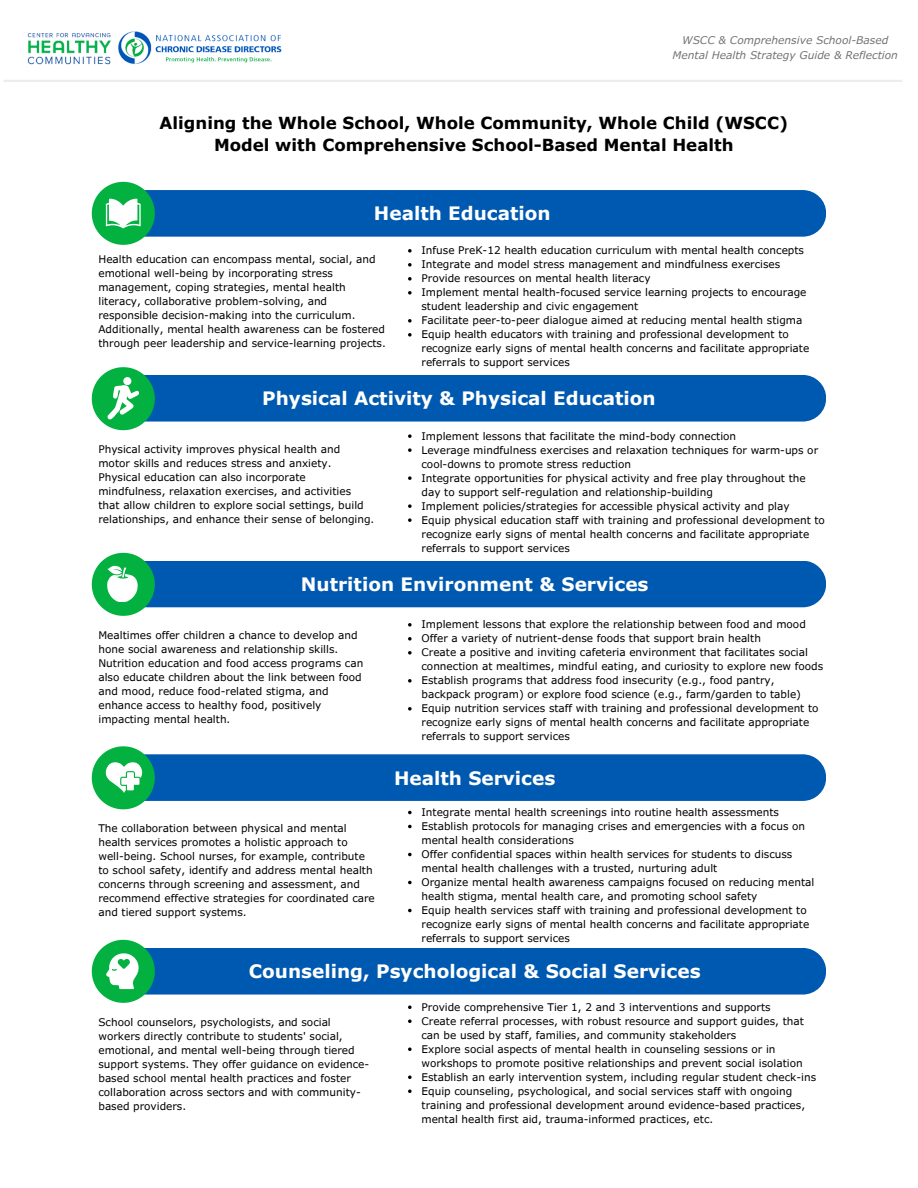
<style>
.page{position:relative;width:918px;height:1188px;background:#fff}
.page>*{position:absolute;margin:0;border:0;box-sizing:border-box;transform-origin:0 0}
.t1{font:700 18.45px "Verdana Pro";color:#fff}
.t2{font:700 16.65px/22.5px "Verdana Pro";color:#000;text-align:center}
.t3{font:italic 10.65px/14.1px "Verdana Pro";color:#737373;text-align:center}
.t4{font:10.5px/14px "Verdana Pro";color:#000}
</style>
<div class="page">
<div style="left:123px;top:190px;width:703px;height:47px;background:#0059b0;border-radius:23px"></div>
<svg style="left:92px;top:182px;width:63px;height:63px"></svg>
<div style="left:123px;top:375px;width:703px;height:47px;background:#0059b0;border-radius:23px"></div>
<div style="left:123px;top:561px;width:703px;height:46px;background:#0059b0;border-radius:23px"></div>
<div style="left:123px;top:754px;width:703px;height:47px;background:#0059b0;border-radius:23px"></div>
<div style="left:123px;top:948px;width:703px;height:47px;background:#0059b0;border-radius:23px"></div>
<svg style="left:92px;top:367px;width:63px;height:63px"></svg>
<svg style="left:92px;top:553px;width:63px;height:63px"></svg>
<svg style="left:92px;top:746px;width:63px;height:63px"></svg>
<svg style="left:92px;top:940px;width:63px;height:63px"></svg>
<img style="left:27px;top:31px;width:255px;height:34px">
<svg style="left:408px;top:249px;width:4px;height:4px"></svg>
<svg style="left:408px;top:263px;width:4px;height:4px"></svg>
<svg style="left:408px;top:277px;width:4px;height:4px"></svg>
<svg style="left:408px;top:291px;width:4px;height:4px"></svg>
<svg style="left:408px;top:319px;width:4px;height:4px"></svg>
<svg style="left:408px;top:333px;width:4px;height:4px"></svg>
<svg style="left:408px;top:434px;width:4px;height:4px"></svg>
<svg style="left:408px;top:448px;width:4px;height:4px"></svg>
<svg style="left:408px;top:476px;width:4px;height:4px"></svg>
<svg style="left:408px;top:504px;width:4px;height:4px"></svg>
<svg style="left:408px;top:518px;width:4px;height:4px"></svg>
<svg style="left:408px;top:623px;width:4px;height:4px"></svg>
<svg style="left:408px;top:637px;width:4px;height:4px"></svg>
<svg style="left:408px;top:651px;width:4px;height:4px"></svg>
<svg style="left:408px;top:679px;width:4px;height:4px"></svg>
<svg style="left:408px;top:707px;width:4px;height:4px"></svg>
<svg style="left:408px;top:811px;width:4px;height:3px"></svg>
<svg style="left:408px;top:825px;width:4px;height:3px"></svg>
<svg style="left:408px;top:853px;width:4px;height:3px"></svg>
<svg style="left:408px;top:881px;width:4px;height:3px"></svg>
<svg style="left:408px;top:909px;width:4px;height:3px"></svg>
<svg style="left:408px;top:1006px;width:4px;height:3px"></svg>
<svg style="left:408px;top:1020px;width:4px;height:3px"></svg>
<svg style="left:408px;top:1048px;width:4px;height:3px"></svg>
<svg style="left:408px;top:1076px;width:4px;height:3px"></svg>
<svg style="left:408px;top:1090px;width:4px;height:3px"></svg>
<hr style="left:4px;top:80px;width:899px;height:2px;background:#ededed">
<p class="t3" style="left:673px;top:33px;width:227px">WSCC &amp; Comprehensive School-Based<br>Mental Health Strategy Guide &amp; Reflection</p>
<p class="t2" style="left:160px;top:111px;width:630px">Aligning the Whole School, Whole Community, Whole Child (WSCC)<br>Model with Comprehensive School-Based Mental Health</p>
<p class="t1" style="left:374px;top:202px;width:178px">Health Education</p>
<p class="t4" style="left:98px;top:252px;width:289px">Health education can encompass mental, social, and emotional well-being by incorporating stress management, coping strategies, mental health literacy, collaborative problem-solving, and responsible decision-making into the curriculum.<br>Additionally, mental health awareness can be fostered through peer leadership and service-learning projects.</p>
<p class="t4" style="left:422px;top:243px;width:384px">Infuse PreK-12 health education curriculum with mental health concepts</p>
<p class="t4" style="left:422px;top:257px;width:360px">Integrate and model stress management and mindfulness exercises</p>
<p class="t4" style="left:422px;top:271px;width:231px">Provide resources on mental health literacy</p>
<p class="t4" style="left:422px;top:285px;width:386px">Implement mental health-focused service learning projects to encourage student leadership and civic engagement</p>
<p class="t4" style="left:422px;top:313px;width:382px">Facilitate peer-to-peer dialogue aimed at reducing mental health stigma</p>
<p class="t4" style="left:422px;top:327px;width:389px">Equip health educators with training and professional development to recognize early signs of mental health concerns and facilitate appropriate referrals to support services</p>
<h2 class="t1" style="left:262px;top:387px;width:395px">Physical Activity &amp; Physical Education</h2>
<p class="t4" style="left:98px;top:442px;width:277px">Physical activity improves physical health and<br>motor skills and reduces stress and anxiety.<br>Physical education can also incorporate mindfulness, relaxation exercises, and activities that allow children to explore social settings, build relationships, and enhance their sense of belonging.</p>
<p class="t4" style="left:422px;top:429px;width:316px">Implement lessons that facilitate the mind-body connection</p>
<p class="t4" style="left:422px;top:443px;width:398px">Leverage mindfulness exercises and relaxation techniques for warm-ups or cool-downs to promote stress reduction</p>
<p class="t4" style="left:422px;top:471px;width:386px">Integrate opportunities for physical activity and free play throughout the day to support self-regulation and relationship-building</p>
<p class="t4" style="left:422px;top:499px;width:370px">Implement policies/strategies for accessible physical activity and play</p>
<p class="t4" style="left:422px;top:513px;width:405px">Equip physical education staff with training and professional development to recognize early signs of mental health concerns and facilitate appropriate referrals to support services</p>
<p class="t1" style="left:301px;top:573px;width:349px">Nutrition Environment &amp; Services</p>
<p class="t4" style="left:98px;top:628px;width:266px">Mealtimes offer children a chance to develop and hone social awareness and relationship skills.<br>Nutrition education and food access programs can also educate children about the link between food and mood, reduce food-related stigma, and enhance access to healthy food, positively impacting mental health.</p>
<h1 class="t4" style="left:98px;top:821px;width:278px">The collaboration between physical and mental health services promotes a holistic approach to well-being. School nurses, for example, contribute to school safety, identify and address mental health concerns through screening and assessment, and recommend effective strategies for coordinated care and tiered support systems.</h1>
<p class="t4" style="left:422px;top:617px;width:386px">Implement lessons that explore the relationship between food and mood</p>
<p class="t4" style="left:422px;top:631px;width:341px">Offer a variety of nutrient-dense foods that support brain health</p>
<h1 class="t4" style="left:422px;top:645px;width:403px">Create a positive and inviting cafeteria environment that facilitates social connection at mealtimes, mindful eating, and curiosity to explore new foods</h1>
<p class="t4" style="left:422px;top:673px;width:381px">Establish programs that address food insecurity (e.g., food pantry, backpack program) or explore food science (e.g., farm/garden to table)</p>
<p class="t4" style="left:422px;top:701px;width:399px">Equip nutrition services staff with training and professional development to recognize early signs of mental health concerns and facilitate appropriate referrals to support services</p>
<p class="t1" style="left:394px;top:766px;width:163px">Health Services</p>
<p class="t4" style="left:422px;top:805px;width:359px">Integrate mental health screenings into routine health assessments</p>
<p class="t4" style="left:422px;top:819px;width:385px">Establish protocols for managing crises and emergencies with a focus on mental health considerations</p>
<p class="t4" style="left:422px;top:847px;width:372px">Offer confidential spaces within health services for students to discuss mental health challenges with a trusted, nurturing adult</p>
<p class="t4" style="left:422px;top:875px;width:394px">Organize mental health awareness campaigns focused on reducing mental health stigma, mental health care, and promoting school safety</p>
<p class="t4" style="left:422px;top:903px;width:389px">Equip health services staff with training and professional development to recognize early signs of mental health concerns and facilitate appropriate referrals to support services</p>
<h1 class="t1" style="left:249px;top:960px;width:453px">Counseling, Psychological &amp; Social Services</h1>
<p class="t4" style="left:98px;top:1015px;width:272px">School counselors, psychologists, and social workers directly contribute to students' social, emotional, and mental well-being through tiered support systems. They offer guidance on evidence&shy;based school mental health practices and foster collaboration across sectors and with community&shy;based providers.</p>
<p class="t4" style="left:422px;top:1000px;width:351px">Provide comprehensive Tier 1, 2 and 3 interventions and supports</p>
<h1 class="t4" style="left:422px;top:1014px;width:384px">Create referral processes, with robust resource and support guides, that can be used by staff, families, and community stakeholders</h1>
<p class="t4" style="left:422px;top:1042px;width:383px">Explore social aspects of mental health in counseling sessions or in workshops to promote positive relationships and prevent social isolation</p>
<p class="t4" style="left:422px;top:1070px;width:396px">Establish an early intervention system, including regular student check-ins</p>
<p class="t4" style="left:422px;top:1084px;width:385px">Equip counseling, psychological, and social services staff with ongoing training and professional development around evidence-based practices, mental health first aid, trauma-informed practices, etc.</p>
</div>
